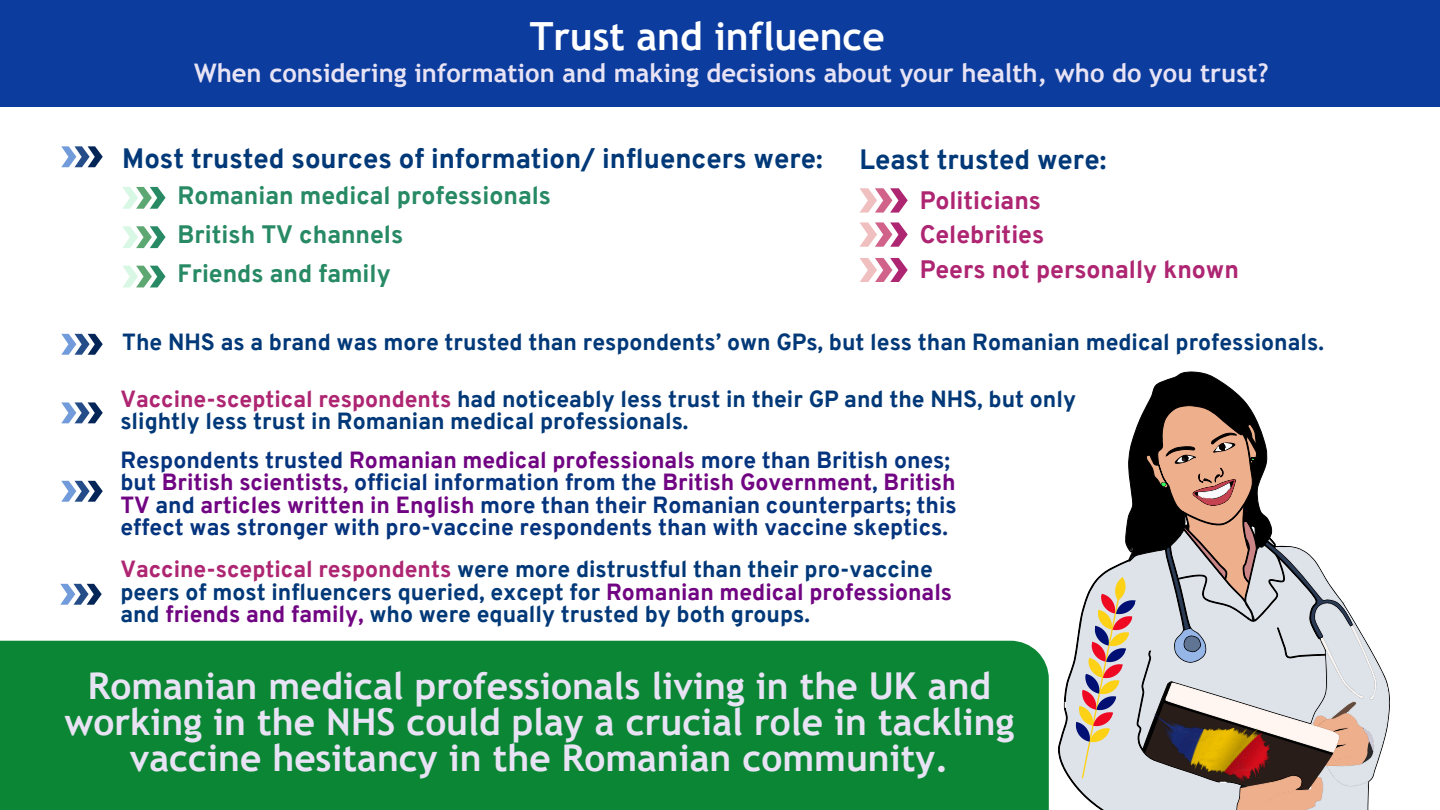
<style>
.page{position:relative;width:1440px;height:810px;background:#fff}
.page>*{position:absolute;margin:0;border:0;box-sizing:border-box;transform-origin:0 0}
.t1{font:700 38.8px "Trebuchet MS";color:#fff}
.t2{font:700 37px/36.1px "Trebuchet MS";color:#e8e3f4;text-align:center}
.t3{font:800 27.3px "Overpass";color:#013878}
.t4{font:700 25.6px "Trebuchet MS";color:#e8e3f4}
.t5{font:800 24.6px "Overpass";color:#278a65}
.t6{font:800 24.6px "Overpass";color:#ae2572}
.t7{font:800 22.8px/22.5px "Overpass";color:#013878}
.t8{font:800 22.8px/22.5px "Overpass";color:#05347e}
.s1{color:#ae2572}
.s2{color:#700482}
</style>
<div class="page">
<div style="left:0;top:0;width:1440px;height:106px;background:#0b3c9e"></div>
<svg style="left:61px;top:146px;width:42px;height:21px"></svg>
<svg style="left:122px;top:187px;width:44px;height:22px"></svg>
<svg style="left:122px;top:226px;width:44px;height:22px"></svg>
<svg style="left:123px;top:266px;width:43px;height:21px"></svg>
<svg style="left:61px;top:334px;width:42px;height:21px"></svg>
<svg style="left:860px;top:188px;width:48px;height:24px"></svg>
<svg style="left:860px;top:222px;width:48px;height:24px"></svg>
<svg style="left:860px;top:258px;width:48px;height:24px"></svg>
<svg style="left:61px;top:402px;width:42px;height:21px"></svg>
<svg style="left:61px;top:481px;width:42px;height:21px"></svg>
<svg style="left:60px;top:584px;width:42px;height:21px"></svg>
<svg style="left:1058px;top:372px;width:332px;height:412px"></svg>
<svg style="left:1073px;top:405px;width:316px;height:405px"></svg>
<div style="left:0;top:641px;width:1049px;height:169px;background:#0b8634"></div>
<h2 class="t1" style="left:530px;top:13px;width:357px">Trust and influence</h2>
<p class="t4" style="left:194px;top:58px;width:1076px">When considering information and making decisions about your health, who do you trust?</p>
<h2 class="t3" style="left:122px;top:147px;width:702px">Most trusted sources of information/ influencers were:</h2>
<p class="t5" style="left:178px;top:185px;width:375px">Romanian medical professionals</p>
<h2 class="t5" style="left:178px;top:224px;width:227px">British TV channels</h2>
<p class="t5" style="left:178px;top:264px;width:215px">Friends and family</p>
<h2 class="t3" style="left:860px;top:149px;width:248px">Least trusted were:</h2>
<p class="t6" style="left:920px;top:190px;width:123px">Politicians</p>
<h2 class="t6" style="left:920px;top:224px;width:126px">Celebrities</h2>
<h2 class="t6" style="left:920px;top:260px;width:321px">Peers not personally known</h2>
<p class="t7" style="left:122px;top:333px;width:1203px">The NHS as a brand was more trusted than respondents’ own GPs, but less than Romanian medical professionals.</p>
<h2 class="t7" style="left:120px;top:390px;width:957px"><span class="s1">Vaccine-sceptical respondents</span> had noticeably less trust in their GP and the NHS, but only slightly less trust in Romanian medical professionals.</h2>
<p class="t8" style="left:120px;top:451px;width:838px">Respondents trusted <span class="s2">Romanian medical professionals</span> more than British ones; but <span class="s2">British scientists,</span> official information from the <span class="s2">British Government</span>, <span class="s2">British TV</span> and <span class="s2">articles written in English</span> more than their Romanian counterparts; this effect was stronger with pro-vaccine respondents than with vaccine skeptics.</p>
<h2 class="t7" style="left:120px;top:560px;width:833px"><span class="s1">Vaccine-sceptical respondents</span> were more distrustful than their pro-vaccine peers of most influencers queried, except for <span class="s2">Romanian medical professionals </span>and <span class="s2">friends and family,</span> who were equally trusted by both groups.</h2>
<p class="t2" style="left:65px;top:667px;width:951px">Romanian medical professionals living in the UK and working in the NHS could play a crucial role in tackling vaccine hesitancy in the Romanian community.</p>
</div>
